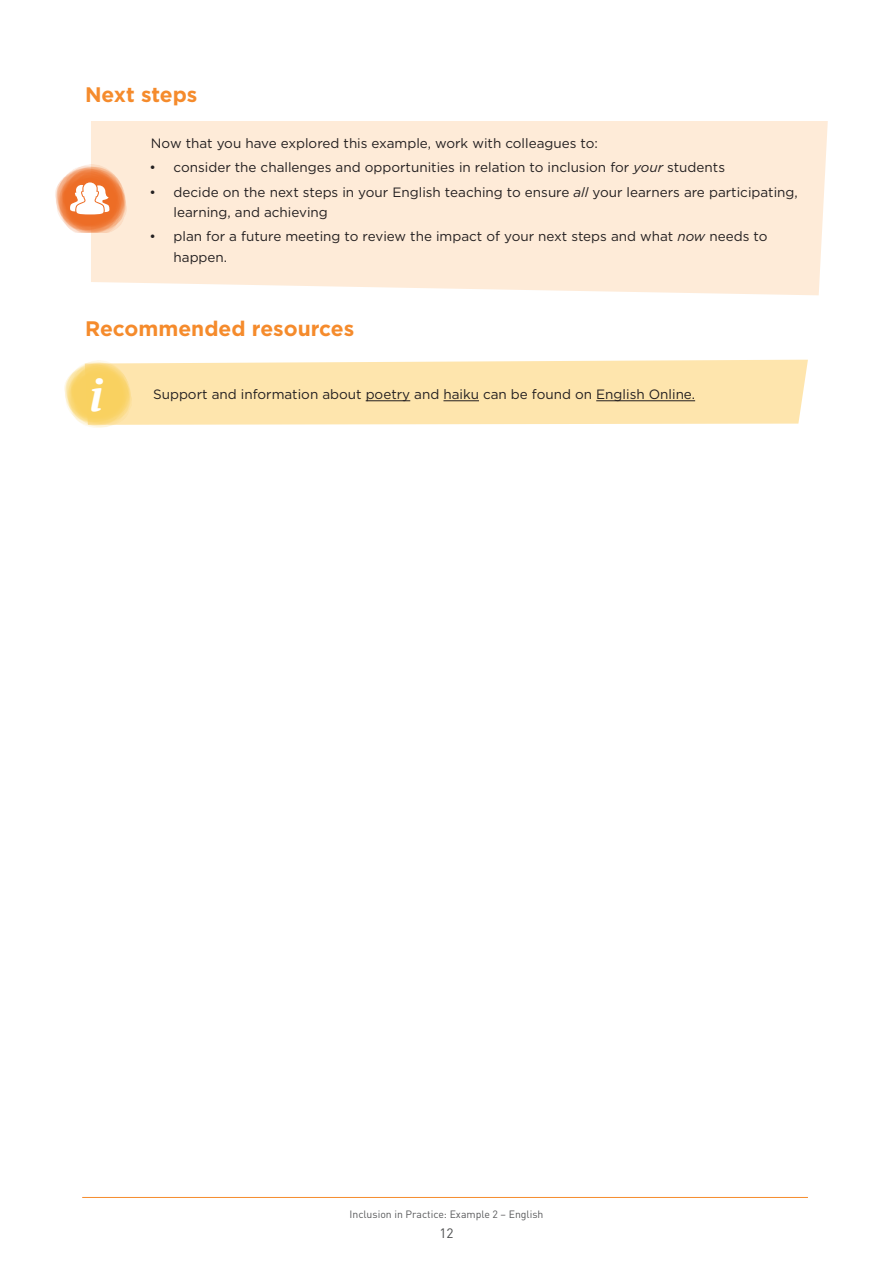
<style>
.page{position:relative;width:893px;height:1263px;background:#fff}
.page>*{position:absolute;margin:0;border:0;box-sizing:border-box;transform-origin:0 0}
.t1{font:italic 700 44.55px "PT Serif";color:#fff}
.HEADING_TWO{font:700 21px "Gotham";color:#f58b2c}
.BODY_TEXT{font:13.5px/20.2px "Gotham";color:#231f20}
.t2{font:13.5px "DIN Pro";color:#4b4c4d}
.t3{font:10.5px "DIN Pro";color:#57585a}
.s1{font-style:italic}
</style>
<div class="page">
<hr style="left:82px;top:1197px;width:726px;height:1px;background:#f58b2c">
<div style="left:96px;top:360px;width:712px;height:65px;background:#fee5ad"></div>
<img style="left:65px;top:361px;width:67px;height:67px">
<div style="left:91px;top:121px;width:737px;height:174px;background:#feebd8"></div>
<img style="left:55px;top:164px;width:72px;height:69px">
<svg style="left:70px;top:182px;width:40px;height:32px"></svg>
<hr style="left:366px;top:400px;width:44px;height:1px;background:#231f20">
<hr style="left:443px;top:400px;width:36px;height:1px;background:#231f20">
<hr style="left:596px;top:400px;width:99px;height:1px;background:#231f20">
<p class="HEADING_TWO" style="left:85px;top:80px;width:114px">Next steps</p>
<p class="BODY_TEXT" style="left:151px;top:132px;width:448px">Now that you have explored this example, work with colleagues to:</p>
<p class="BODY_TEXT" style="left:150px;top:157px;width:577px">• consider the challenges and opportunities in relation to inclusion for <span class="s1">your</span> students</p>
<p class="BODY_TEXT" style="left:174px;top:181px;width:626px;text-indent:-24px">• decide on the next steps in your English teaching to ensure <span class="s1">all</span> your learners are participating, learning, and achieving</p>
<p class="BODY_TEXT" style="left:174px;top:226px;width:595px;text-indent:-24px">• plan for a future meeting to review the impact of your next steps and what <span class="s1">now</span> needs to happen.</p>
<p class="HEADING_TWO" style="left:85px;top:315px;width:271px">Recommended resources</p>
<p class="t1" style="left:90px;top:366px;width:15px">i</p>
<p class="BODY_TEXT" style="left:153px;top:384px;width:544px">Support and information about poetry and haiku can be found on English Online.</p>
<p class="t3" style="left:349px;top:1207px;width:195px">Inclusion in Practice: Example 2 – English</p>
<p class="t2" style="left:439px;top:1224px;width:16px">12</p>
</div>
